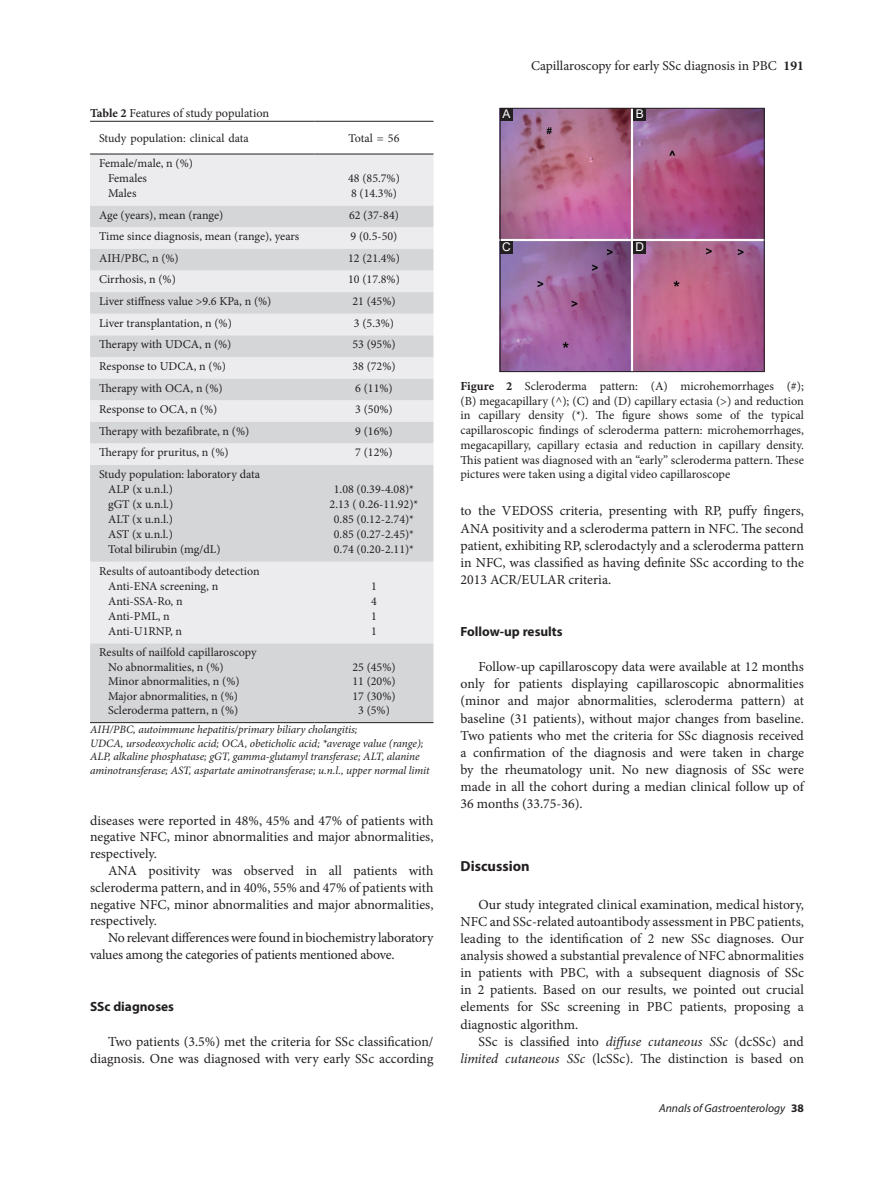
<style>
.page{position:relative;width:894px;height:1191px;background:#fff}
.page>*{position:absolute;margin:0;border:0;box-sizing:border-box;transform-origin:0 0}
.t1{font:700 14.55px "Myriad Pro";color:#231f20}
.TX{font:13.8px/17.1px "Minion Pro";letter-spacing:-.005em;color:#231f20;text-align:justify}
.t2{font:13.5px "Minion Pro";color:#231f20}
.t3{font:700 13.35px "Myriad Pro";color:#231f20}
.FGC{font:12.3px/14.7px "Minion Pro";color:#231f20;text-align:justify}
.TT{font:12.3px "Minion Pro";letter-spacing:-.005em;color:#231f20}
.TB{font:12px "Minion Pro";color:#231f20}
.TBL{font:12px "Minion Pro";color:#231f20}
.TCH{font:12px "Minion Pro";color:#231f20}
.LABEL{font:12px "Arial";color:#fff}
.t4{font:italic 11.55px "Myriad Pro";color:#231f20}
.TFN{font:italic 11.25px/13.5px "Minion Pro";letter-spacing:-.01em;color:#231f20}
.s1{font-weight:700}
.s2{font-style:italic}
.s3{font-weight:700;font-style:normal}
</style>
<div class="page">
<div style="left:90px;top:155px;width:343px;height:51px;background:#ececee"></div>
<svg style="left:90px;top:206px;width:343px;height:516px;background:#dedfe1"></svg>
<hr style="left:90px;top:154px;width:224px;height:1px;background:#231f20">
<hr style="left:314px;top:154px;width:119px;height:1px;background:#231f20">
<hr style="left:314px;top:722px;width:119px;height:1px;background:#231f20">
<hr style="left:90px;top:722px;width:224px;height:1px;background:#231f20">
<hr style="left:90px;top:121px;width:224px;height:1px;background:#231f20">
<hr style="left:314px;top:121px;width:119px;height:1px;background:#231f20">
<img style="left:502px;top:110px;width:260px;height:260px">
<div style="left:500px;top:108px;width:264px;height:264px;border:1px solid #231f20"></div>
<div style="left:500px;top:108px;width:12px;height:13px;background:#231f20"></div>
<div style="left:633px;top:108px;width:12px;height:13px;background:#231f20"></div>
<div style="left:500px;top:241px;width:12px;height:13px;background:#231f20"></div>
<div style="left:633px;top:241px;width:12px;height:13px;background:#231f20"></div>
<p class="TT" style="left:90px;top:105px;width:181px"><span class="s1">Table 2</span> Features of study population</p>
<p class="TCH" style="left:99px;top:130px;width:151px">Study population: clinical data</p>
<p class="TCH" style="left:348px;top:130px;width:52px">Total = 56</p>
<p class="TB" style="left:99px;top:155px;width:95px">Female/male, n (%)</p>
<p class="TB" style="left:108px;top:170px;width:40px">Females</p>
<p class="TB" style="left:108px;top:185px;width:30px">Males</p>
<p class="TB" style="left:348px;top:170px;width:53px">48 (85.7%)</p>
<p class="TB" style="left:351px;top:185px;width:47px">8 (14.3%)</p>
<p class="TB" style="left:99px;top:207px;width:126px">Age (years), mean (range)</p>
<p class="TB" style="left:349px;top:207px;width:51px">62 (37-84)</p>
<p class="TB" style="left:99px;top:228px;width:202px">Time since diagnosis, mean (range), years</p>
<p class="TB" style="left:350px;top:228px;width:48px">9 (0.5-50)</p>
<p class="TB" style="left:99px;top:250px;width:81px">AIH/PBC, n (%)</p>
<p class="TB" style="left:348px;top:250px;width:53px">12 (21.4%)</p>
<p class="TB" style="left:99px;top:271px;width:78px">Cirrhosis, n (%)</p>
<p class="TB" style="left:348px;top:271px;width:53px">10 (17.8%)</p>
<p class="TB" style="left:99px;top:293px;width:174px">Liver stiffness value &gt;9.6 KPa, n (%)</p>
<p class="TB" style="left:352px;top:293px;width:45px">21 (45%)</p>
<p class="TB" style="left:99px;top:315px;width:134px">Liver transplantation, n (%)</p>
<p class="TB" style="left:354px;top:315px;width:42px">3 (5.3%)</p>
<p class="TB" style="left:99px;top:336px;width:134px">Therapy with UDCA, n (%)</p>
<p class="TB" style="left:352px;top:336px;width:45px">53 (95%)</p>
<p class="TB" style="left:99px;top:358px;width:128px">Response to UDCA, n (%)</p>
<p class="TB" style="left:352px;top:358px;width:45px">38 (72%)</p>
<p class="TB" style="left:99px;top:379px;width:125px">Therapy with OCA, n (%)</p>
<p class="TB" style="left:355px;top:379px;width:39px">6 (11%)</p>
<p class="TB" style="left:99px;top:401px;width:120px">Response to OCA, n (%)</p>
<p class="TB" style="left:355px;top:401px;width:39px">3 (50%)</p>
<p class="TB" style="left:99px;top:423px;width:152px">Therapy with bezafibrate, n (%)</p>
<p class="TB" style="left:355px;top:423px;width:39px">9 (16%)</p>
<p class="TB" style="left:99px;top:444px;width:131px">Therapy for pruritus, n (%)</p>
<p class="TB" style="left:355px;top:444px;width:39px">7 (12%)</p>
<p class="TB" style="left:99px;top:466px;width:162px">Study population: laboratory data</p>
<p class="TB" style="left:108px;top:481px;width:66px">ALP (x u.n.l.)</p>
<p class="TB" style="left:108px;top:496px;width:67px">gGT (x u.n.l.)</p>
<p class="TB" style="left:108px;top:511px;width:66px">ALT (x u.n.l.)</p>
<p class="TB" style="left:108px;top:526px;width:66px">AST (x u.n.l.)</p>
<p class="TB" style="left:108px;top:541px;width:114px">Total bilirubin (mg/dL)</p>
<p class="TB" style="left:334px;top:481px;width:82px">1.08 (0.39-4.08)*</p>
<p class="TB" style="left:329px;top:496px;width:90px">2.13 ( 0.26-11.92)*</p>
<p class="TB" style="left:334px;top:511px;width:82px">0.85 (0.12-2.74)*</p>
<p class="TB" style="left:334px;top:526px;width:82px">0.85 (0.27-2.45)*</p>
<p class="TB" style="left:334px;top:541px;width:82px">0.74 (0.20-2.11)*</p>
<p class="TB" style="left:99px;top:562px;width:162px">Results of autoantibody detection</p>
<p class="TB" style="left:108px;top:577px;width:112px">Anti-ENA screening, n</p>
<p class="TB" style="left:108px;top:592px;width:76px">Anti-SSA-Ro, n</p>
<p class="TB" style="left:108px;top:607px;width:63px">Anti-PML, n</p>
<p class="TB" style="left:108px;top:622px;width:75px">Anti-U1RNP, n</p>
<p class="TB" style="left:371px;top:577px;width:7px">1</p>
<p class="TB" style="left:371px;top:592px;width:7px">4</p>
<p class="TB" style="left:371px;top:607px;width:7px">1</p>
<p class="TB" style="left:371px;top:622px;width:7px">1</p>
<p class="TBL" style="left:99px;top:644px;width:159px">Results of nailfold capillaroscopy</p>
<p class="TBL" style="left:108px;top:658px;width:117px">No abnormalities, n (%)</p>
<p class="TBL" style="left:108px;top:673px;width:133px">Minor abnormalities, n (%)</p>
<p class="TBL" style="left:108px;top:687px;width:131px">Major abnormalities, n (%)</p>
<p class="TBL" style="left:108px;top:702px;width:132px">Scleroderma pattern, n (%)</p>
<p class="TBL" style="left:352px;top:658px;width:45px">25 (45%)</p>
<p class="TBL" style="left:352px;top:673px;width:45px">11 (20%)</p>
<p class="TBL" style="left:352px;top:687px;width:45px">17 (30%)</p>
<p class="TBL" style="left:358px;top:702px;width:33px">3 (5%)</p>
<p class="TFN" style="left:90px;top:723px;width:341px">AIH/PBC, autoimmune hepatitis/primary biliary cholangitis;<br>UDCA, ursodeoxycholic acid; OCA, obeticholic acid; *average value (range); ALP, alkaline phosphatase; gGT, gamma-glutamyl transferase; ALT, alanine aminotransferase; AST, aspartate aminotransferase; u.n.l., upper normal limit</p>
<p class="TX" style="left:90px;top:811px;width:345px">diseases were reported in 48%, 45% and 47% of patients with negative NFC, minor abnormalities and major abnormalities, respectively.</p>
<p class="TX" style="left:90px;top:862px;width:345px;text-indent:18px">ANA positivity was observed in all patients with scleroderma pattern, and in 40%, 55% and 47% of patients with negative NFC, minor abnormalities and major abnormalities, respectively.</p>
<p class="TX" style="left:90px;top:929px;width:345px;text-indent:18px">No relevant differences were found in biochemistry laboratory values among the categories of patients mentioned above.</p>
<h2 class="t3" style="left:90px;top:997px;width:85px">SSc diagnoses</h2>
<p class="TX" style="left:90px;top:1032px;width:345px;text-align:right">Two patients (3.5%) met the criteria for SSc classification/ diagnosis. One was diagnosed with very early SSc according</p>
<p class="t2" style="left:531px;top:57px;width:274px">Capillaroscopy for early SSc diagnosis in PBC <span class="s1">191</span></p>
<p class="LABEL" style="left:502px;top:105px;width:10px">A</p>
<p class="LABEL" style="left:635px;top:105px;width:10px">B</p>
<p class="LABEL" style="left:502px;top:238px;width:10px">C</p>
<p class="LABEL" style="left:635px;top:238px;width:10px">D</p>
<p class="FGC" style="left:460px;top:378px;width:345px"><span class="s1">Figure 2</span> Scleroderma pattern: (A) microhemorrhages (#); (B) megacapillary (^); (C) and (D) capillary ectasia (&gt;) and reduction in capillary density (*). The figure shows some of the typical capillaroscopic findings of scleroderma pattern: microhemorrhages, megacapillary, capillary ectasia and reduction in capillary density.<br>This patient was diagnosed with an “early” scleroderma pattern. These pictures were taken using a digital video capillaroscope</p>
<p class="TX" style="left:460px;top:502px;width:345px">to the VEDOSS criteria, presenting with RP, puffy fingers, ANA positivity and a scleroderma pattern in NFC. The second patient, exhibiting RP, sclerodactyly and a scleroderma pattern in NFC, was classified as having definite SSc according to the 2013 ACR/EULAR criteria.</p>
<h2 class="t3" style="left:460px;top:623px;width:104px">Follow-up results</h2>
<p class="TX" style="left:460px;top:658px;width:345px;text-indent:18px">Follow-up capillaroscopy data were available at 12 months only for patients displaying capillaroscopic abnormalities (minor and major abnormalities, scleroderma pattern) at baseline (31 patients), without major changes from baseline.<br>Two patients who met the criteria for SSc diagnosis received a confirmation of the diagnosis and were taken in charge by the rheumatology unit. No new diagnosis of SSc were made in all the cohort during a median clinical follow up of 36 months (33.75-36).</p>
<h1 class="t1" style="left:460px;top:856px;width:71px">Discussion</h1>
<p class="TX" style="left:460px;top:895px;width:345px;text-indent:18px">Our study integrated clinical examination, medical history, NFC and SSc-related autoantibody assessment in PBC patients, leading to the identification of 2 new SSc diagnoses. Our analysis showed a substantial prevalence of NFC abnormalities in patients with PBC, with a subsequent diagnosis of SSc in 2 patients. Based on our results, we pointed out crucial elements for SSc screening in PBC patients, proposing a diagnostic algorithm.</p>
<p class="TX" style="left:460px;top:1032px;width:345px;text-align:right">SSc is classified into <span class="s2">diffuse cutaneous SSc</span> (dcSSc) and <span class="s2">limited cutaneous SSc</span> (lcSSc). The distinction is based on</p>
<p class="t4" style="left:658px;top:1101px;width:146px">Annals of Gastroenterology <span class="s3">38</span></p>
</div>
